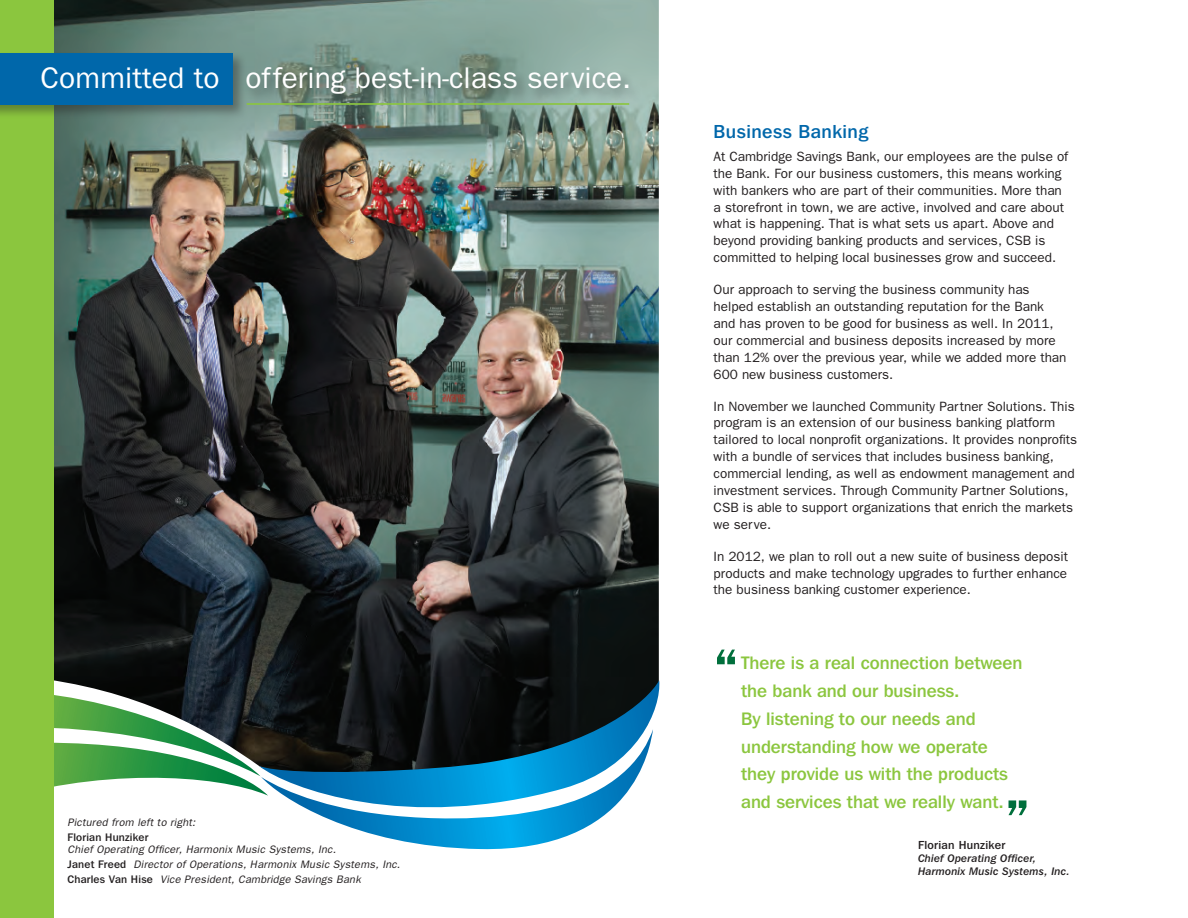
<style>
.page{position:relative;width:1188px;height:918px;background:#fff}
.page>*{position:absolute;margin:0;border:0;box-sizing:border-box;transform-origin:0 0}
.t1{font:600 52.5px "Franklin Gothic";color:#006f3c}
.t2{font:30px "Franklin Gothic";color:#fff}
.t3{font:500 18.75px "Franklin Gothic IT Cby BT";letter-spacing:.025em;color:#0067aa}
.t4{font:500 18px/27.8px "Franklin Gothic IT Cby BT";color:#8bc63e}
.t5{font:13.5px/16.8px "Franklin Gothic";color:#231f20}
.t6{font:500 11.7px "Franklin Gothic IT Cby BT";letter-spacing:.025em;color:#231f20}
.t7{font:italic 10.8px/15px "Franklin Gothic";letter-spacing:.02em;color:#231f20}
.t8{font:10.8px/12.8px "Franklin Gothic IT Cby BT Med Ital";letter-spacing:.02em;color:#231f20}
.t9{font:500 10.8px "Franklin Gothic IT Cby BT";letter-spacing:.02em;color:#231f20}
.s1{font-family:"Franklin Gothic IT Cby BT";font-weight:500;font-style:normal}
</style>
<div class="page">
<img style="left:54px;top:0;width:605px;height:690px">
<svg style="left:259px;top:680px;width:401px;height:49px;background:#0f181c"></svg>
<svg style="left:268px;top:729px;width:385px;height:121px"></svg>
<svg style="left:54px;top:690px;width:214px;height:106px"></svg>
<div style="left:0;top:0;width:54px;height:918px;background:#8bc63e"></div>
<div style="left:0;top:51px;width:248px;height:69px;background:#231f20;opacity:.4"></div>
<div style="left:0;top:53px;width:233px;height:52px;background:#0067aa"></div>
<div style="left:245px;top:65px;width:397px;height:43px;background:#231f20;opacity:.4"></div>
<hr style="left:247px;top:103px;width:382px;height:2px;background:#8bc63e">
<h2 class="t2" style="left:40px;top:61px;width:592px">Committed to offering best-in-class service.</h2>
<p class="t7" style="left:68px;top:815px;width:129px">Pictured from left to right:</p>
<p class="t9" style="left:68px;top:831px;width:82px">Florian Hunziker</p>
<p class="t7" style="left:68px;top:842px;width:334px">Chief Operating Officer, Harmonix Music Systems, Inc.<br><span class="s1">Janet Freed</span> Director of Operations, Harmonix Music Systems, Inc.<br><span class="s1">Charles Van Hise</span> Vice President, Cambridge Savings Bank</p>
<h3 class="t3" style="left:714px;top:120px;width:156px">Business Banking</h3>
<p class="t5" style="left:714px;top:148px;width:356px">At Cambridge Savings Bank, our employees are the pulse of the Bank. For our business customers, this means working with bankers who are part of their communities. More than a storefront in town, we are active, involved and care about what is happening. That is what sets us apart. Above and beyond providing banking products and services, CSB is committed to helping local businesses grow and succeed.</p>
<p class="t5" style="left:714px;top:281px;width:354px">Our approach to serving the business community has helped establish an outstanding reputation for the Bank and has proven to be good for business as well. In 2011, our commercial and business deposits increased by more than 12% over the previous year, while we added more than 600 new business customers.</p>
<p class="t5" style="left:714px;top:397px;width:365px">In November we launched Community Partner Solutions. This program is an extension of our business banking platform tailored to local nonprofit organizations. It provides nonprofits with a bundle of services that includes business banking, commercial lending, as well as endowment management and investment services. Through Community Partner Solutions, CSB is able to support organizations that enrich the markets we serve.</p>
<p class="t5" style="left:714px;top:547px;width:356px;text-align:justify">In 2012, we plan to roll out a new suite of business deposit products and make technology upgrades to further enhance the business banking customer experience.</p>
<h1 class="t1" style="left:713px;top:637px;width:27px">“</h1>
<h3 class="t4" style="left:741px;top:649px;width:283px">There is a real connection between the bank and our business.<br>By listening to our needs and understanding how we operate they provide us with the products and services that we really want.</h3>
<h1 class="t1" style="left:1005px;top:787px;width:27px">”</h1>
<p class="t6" style="left:918px;top:838px;width:89px">Florian Hunziker</p>
<p class="t8" style="left:918px;top:852px;width:153px">Chief Operating Officer,<br>Harmonix Music Systems, Inc.</p>
</div>
